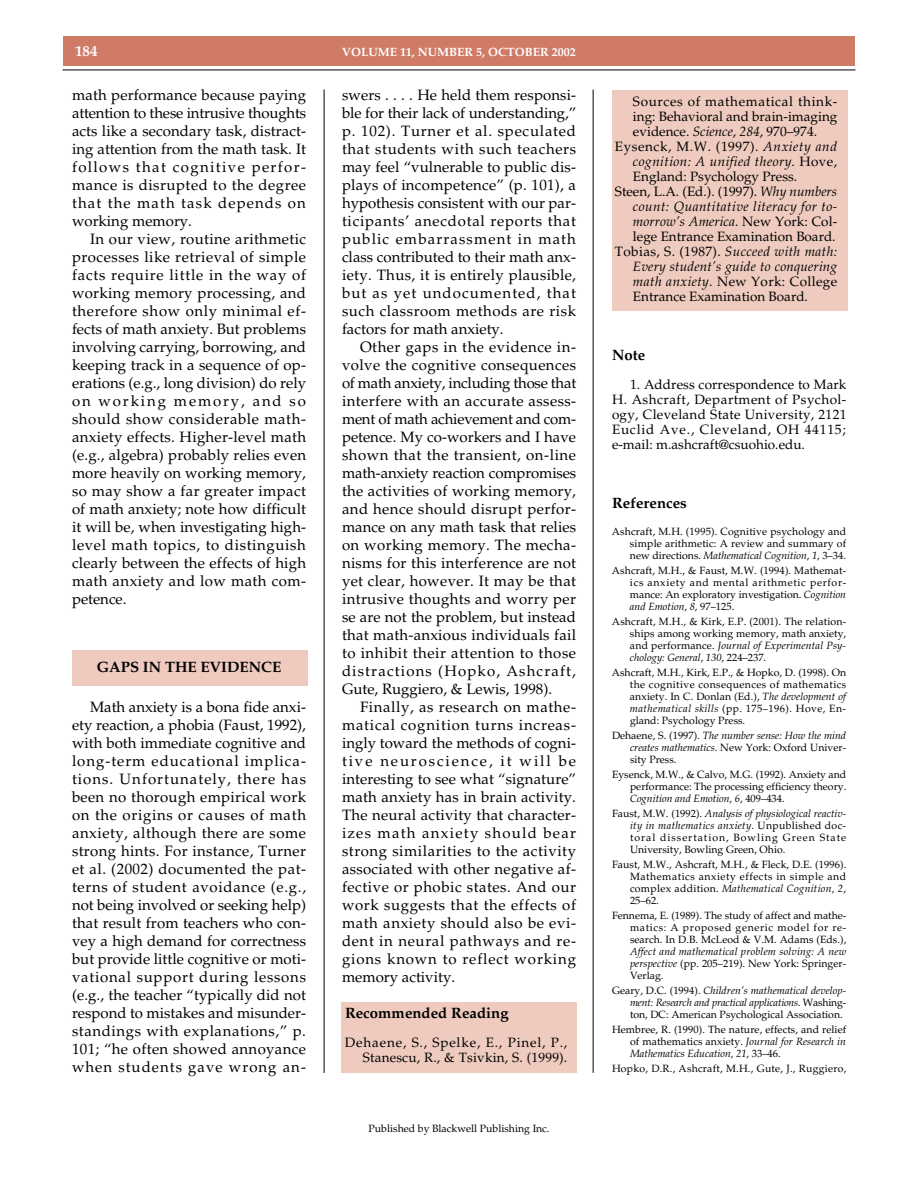
<style>
.page{position:relative;width:918px;height:1188px;background:#fff}
.page>*{position:absolute;margin:0;border:0;box-sizing:border-box;transform-origin:0 0}
.t1{font:15px/18px "Palatino";letter-spacing:.035em;color:#000;text-align:justify}
.t2{font:700 15px "Palatino";color:#000}
.t3{font:700 15px "Palatino";color:#fff}
.t4{font:13.5px/15px "Palatino";color:#000;text-align:right}
.t5{font:italic 13.5px "Palatino";letter-spacing:.03em;color:#000}
.t6{font:13.5px "Palatino";letter-spacing:.025em;color:#000}
.t7{font:italic 13.5px "Palatino";letter-spacing:.01em;color:#000}
.t8{font:13.5px "Palatino";letter-spacing:.04em;color:#000}
.t9{font:italic 13.5px "Palatino";letter-spacing:.005em;color:#000}
.t10{font:13.5px "Palatino";letter-spacing:.045em;color:#000}
.t11{font:700 12px "Palatino";color:#fff}
.t12{font:10.5px/12px "Palatino";letter-spacing:.005em;color:#000;text-align:justify}
.t13{font:italic 10.5px/12px "Palatino";letter-spacing:.005em;color:#000;text-align:justify}
.s1{font-style:italic}
.s2{font-style:normal}
</style>
<div class="page">
<div style="left:63px;top:36px;width:792px;height:30px;background:#cf7b66"></div>
<hr style="left:63px;top:70px;width:792px;height:1px;background:#000">
<hr style="left:324px;top:90px;width:1px;height:982px;background:#000">
<hr style="left:593px;top:90px;width:1px;height:982px;background:#000">
<div style="left:341px;top:1002px;width:236px;height:71px;background:#eecbbe"></div>
<div style="left:72px;top:650px;width:235px;height:36px;background:#eecbbe"></div>
<div style="left:612px;top:90px;width:235px;height:221px;background:#eecbbe"></div>
<p class="t3" style="left:75px;top:46px;width:24px">184</p>
<p class="t11" style="left:342px;top:48px;width:235px">VOLUME 11, NUMBER 5, OCTOBER 2002</p>
<p class="t1" style="left:72px;top:88px;width:236px">math performance because paying attention to these intrusive thoughts acts like a secondary task, distract&shy;ing attention from the math task. It follows that cognitive perfor&shy;mance is disrupted to the degree that the math task depends on working memory.</p>
<p class="t1" style="left:72px;top:232px;width:236px;text-indent:18px">In our view, routine arithmetic processes like retrieval of simple facts require little in the way of working memory processing, and therefore show only minimal ef&shy;fects of math anxiety. But problems involving carrying, borrowing, and keeping track in a sequence of op&shy;erations (e.g., long division) do rely on working memory, and so should show considerable math&shy;anxiety effects. Higher-level math (e.g., algebra) probably relies even more heavily on working memory, so may show a far greater impact of math anxiety; note how difficult it will be, when investigating high&shy;level math topics, to distinguish clearly between the effects of high math anxiety and low math com&shy;petence.</p>
<p class="t2" style="left:97px;top:661px;width:186px">GAPS IN THE EVIDENCE</p>
<p class="t1" style="left:72px;top:699px;width:236px;text-indent:18px">Math anxiety is a bona fide anxi&shy;ety reaction, a phobia (Faust, 1992), with both immediate cognitive and long-term educational implica&shy;tions. Unfortunately, there has been no thorough empirical work on the origins or causes of math anxiety, although there are some strong hints. For instance, Turner et al. (2002) documented the pat&shy;terns of student avoidance (e.g., not being involved or seeking help) that result from teachers who con&shy;vey a high demand for correctness but provide little cognitive or moti&shy;vational support during lessons (e.g., the teacher “typically did not respond to mistakes and misunder&shy;standings with explanations,” p.<br>101; “he often showed annoyance when students gave wrong an-</p>
<p class="t1" style="left:342px;top:88px;width:236px">swers . . . . He held them responsi&shy;ble for their lack of understanding,” p. 102). Turner et al. speculated that students with such teachers may feel “vulnerable to public dis&shy;plays of incompetence” (p. 101), a hypothesis consistent with our par&shy;ticipants’ anecdotal reports that public embarrassment in math class contributed to their math anx&shy;iety. Thus, it is entirely plausible, but as yet undocumented, that such classroom methods are risk factors for math anxiety.</p>
<p class="t1" style="left:342px;top:340px;width:236px;text-indent:18px">Other gaps in the evidence in&shy;volve the cognitive consequences of math anxiety, including those that interfere with an accurate assess&shy;ment of math achievement and com&shy;petence. My co-workers and I have shown that the transient, on-line math-anxiety reaction compromises the activities of working memory, and hence should disrupt perfor&shy;mance on any math task that relies on working memory. The mecha&shy;nisms for this interference are not yet clear, however. It may be that intrusive thoughts and worry per se are not the problem, but instead that math-anxious individuals fail to inhibit their attention to those distractions (Hopko, Ashcraft, Gute, Ruggiero, &amp; Lewis, 1998).</p>
<p class="t1" style="left:342px;top:700px;width:236px;text-indent:18px">Finally, as research on mathe&shy;matical cognition turns increas&shy;ingly toward the methods of cogni&shy;tive neuroscience, it will be interesting to see what “signature” math anxiety has in brain activity.<br>The neural activity that character&shy;izes math anxiety should bear strong similarities to the activity associated with other negative af&shy;fective or phobic states. And our work suggests that the effects of math anxiety should also be evi&shy;dent in neural pathways and re&shy;gions known to reflect working memory activity.</p>
<p class="t2" style="left:345px;top:1007px;width:165px">Recommended Reading</p>
<p class="t4" style="left:345px;top:1036px;width:224px">Dehaene, S., Spelke, E., Pinel, P.,<br>Stanescu, R., &amp; Tsivkin, S. (1999).</p>
<p class="t12" style="left:369px;top:1124px;width:182px">Published by Blackwell Publishing Inc.</p>
<p class="t10" style="left:633px;top:96px;width:206px">Sources of mathematical think-</p>
<p class="t4" style="left:633px;top:110px;width:206px">ing: Behavioral and brain-imaging</p>
<p class="t4" style="left:633px;top:125px;width:186px">evidence. <span class="s1">Science</span>, <span class="s1">284</span>, 970–974.</p>
<p class="t8" style="left:615px;top:141px;width:224px">Eysenck, M.W. (1997). <span class="s1">Anxiety and</span></p>
<p class="t5" style="left:633px;top:156px;width:206px">cognition: A unified theory<span class="s2">. Hove,</span></p>
<p class="t4" style="left:633px;top:170px;width:166px">England: Psychology Press.</p>
<p class="t4" style="left:615px;top:185px;width:224px">Steen, L.A. (Ed.). (1997). <span class="s1">Why numbers</span></p>
<p class="t5" style="left:633px;top:201px;width:206px">count: Quantitative literacy for to-</p>
<p class="t9" style="left:633px;top:216px;width:206px">morrow’s America<span class="s2">. New York: Col-</span></p>
<p class="t4" style="left:633px;top:230px;width:204px">lege Entrance Examination Board.</p>
<p class="t6" style="left:615px;top:246px;width:224px">Tobias, S. (1987). <span class="s1">Succeed with math:</span></p>
<p class="t7" style="left:633px;top:261px;width:206px">Every student’s guide to conquering</p>
<p class="t6" style="left:633px;top:276px;width:206px"><span class="s1">math anxiety</span>. New York: College</p>
<p class="t4" style="left:633px;top:290px;width:176px">Entrance Examination Board.</p>
<p class="t2" style="left:612px;top:349px;width:35px">Note</p>
<p class="t4" style="left:612px;top:378px;width:236px;text-align:justify;text-indent:18px">1. Address correspondence to Mark H. Ashcraft, Department of Psychol&shy;ogy, Cleveland State University, 2121<br>Euclid Ave., Cleveland, OH 44115; e-mail: m.ashcraft@csuohio.edu.</p>
<p class="t2" style="left:612px;top:497px;width:76px">References</p>
<p class="t12" style="left:630px;top:527px;width:218px;text-indent:-18px">Ashcraft, M.H. (1995). Cognitive psychology and simple arithmetic: A review and summary of new directions. <span class="s1">Mathematical Cognition</span>, <span class="s1">1</span>, 3–34.</p>
<p class="t12" style="left:630px;top:566px;width:218px;text-indent:-18px">Ashcraft, M.H., &amp; Faust, M.W. (1994). Mathemat&shy;ics anxiety and mental arithmetic perfor&shy;mance: An exploratory investigation. <span class="s1">Cognition and Emotion</span>, <span class="s1">8</span>, 97–125.</p>
<p class="t12" style="left:630px;top:617px;width:218px;text-indent:-18px">Ashcraft, M.H., &amp; Kirk, E.P. (2001). The relation&shy;ships among working memory, math anxiety, and performance. <span class="s1">Journal of Experimental Psy&shy;chology: General</span>, <span class="s1">130</span>, 224–237.</p>
<p class="t12" style="left:630px;top:668px;width:218px;text-indent:-18px">Ashcraft, M.H., Kirk, E.P., &amp; Hopko, D. (1998). On the cognitive consequences of mathematics anxiety. In C. Donlan (Ed.), <span class="s1">The development of mathematical skills</span> (pp. 175–196). Hove, En&shy;gland: Psychology Press.</p>
<p class="t12" style="left:630px;top:731px;width:218px;text-indent:-18px">Dehaene, S. (1997). <span class="s1">The number sense: How the mind creates mathematics</span>. New York: Oxford Univer&shy;sity Press.</p>
<p class="t12" style="left:630px;top:770px;width:218px;text-indent:-18px">Eysenck, M.W., &amp; Calvo, M.G. (1992). Anxiety and performance: The processing efficiency theory.<br><span class="s1">Cognition and Emotion</span>, <span class="s1">6</span>, 409–434.</p>
<p class="t12" style="left:630px;top:809px;width:218px;text-indent:-18px">Faust, M.W. (1992). <span class="s1">Analysis of physiological reactiv&shy;ity in mathematics anxiety</span>. Unpublished doc&shy;toral dissertation, Bowling Green State University, Bowling Green, Ohio.</p>
<p class="t12" style="left:630px;top:860px;width:218px;text-indent:-18px">Faust, M.W., Ashcraft, M.H., &amp; Fleck, D.E. (1996).<br>Mathematics anxiety effects in simple and complex addition. <span class="s1">Mathematical Cognition</span>, <span class="s1">2</span>, 25–62.</p>
<p class="t12" style="left:630px;top:911px;width:218px;text-indent:-18px">Fennema, E. (1989). The study of affect and mathe&shy;matics: A proposed generic model for re&shy;search. In D.B. McLeod &amp; V.M. Adams (Eds.),</p>
<p class="t13" style="left:630px;top:947px;width:218px">Affect and mathematical problem solving: A new perspective <span class="s2">(pp. 205–219). New York: Springer-Verlag.</span></p>
<p class="t13" style="left:630px;top:986px;width:218px;text-indent:-18px"><span class="s2">Geary, D.C. (1994).</span> Children’s mathematical develop&shy;ment: Research and practical applications<span class="s2">. Washing&shy;ton, DC: American Psychological Association.</span></p>
<p class="t12" style="left:630px;top:1025px;width:218px;text-indent:-18px">Hembree, R. (1990). The nature, effects, and relief of mathematics anxiety. <span class="s1">Journal for Research in Mathematics Education</span>, <span class="s1">21</span>, 33–46.</p>
<p class="t12" style="left:612px;top:1064px;width:236px">Hopko, D.R., Ashcraft, M.H., Gute, J., Ruggiero,</p>
</div>
